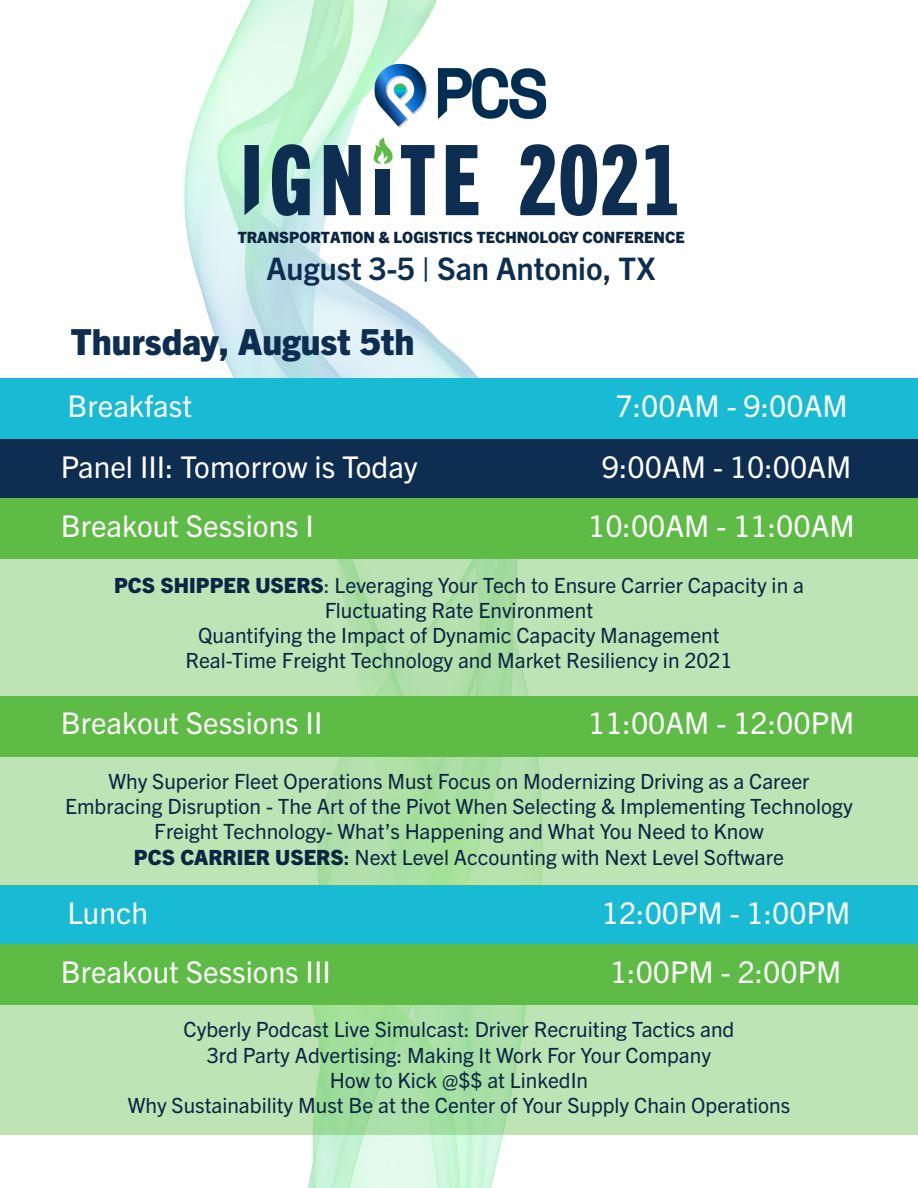
<style>
.page{position:relative;width:918px;height:1188px;background:#fff}
.page>*{position:absolute;margin:0;border:0;box-sizing:border-box;transform-origin:0 0}
.t1{font:800 36px "Trade Gothic Next LT Pro";color:#0d2e50}
.t2{font:700 31.05px "Trade Gothic Next LT Pro";color:#0d2e50}
.t3{font:30px "Trade Gothic Next LT Pro";color:#fff}
.t4{font:21px "Trade Gothic Next LT Pro";color:#0b2543}
.t5{font:800 15.6px "Trade Gothic Next LT Pro";color:#0b2543}
.s1{font-weight:800}
.s2{font-weight:700}
</style>
<div class="page">
<img style="left:0;top:0;width:918px;height:1188px">
<svg style="left:245px;top:145px;width:14px;height:70px"></svg>
<svg style="left:272px;top:144px;width:38px;height:72px;background:#416678"></svg>
<svg style="left:324px;top:145px;width:37px;height:70px;background:#36526e"></svg>
<div style="left:375px;top:169px;width:15px;height:46px;background:#0d2e50"></div>
<svg style="left:401px;top:145px;width:34px;height:70px"></svg>
<svg style="left:446px;top:145px;width:32px;height:70px"></svg>
<svg style="left:520px;top:144px;width:35px;height:71px"></svg>
<svg style="left:561px;top:144px;width:76px;height:72px"></svg>
<svg style="left:646px;top:145px;width:31px;height:70px"></svg>
<svg style="left:373px;top:138px;width:22px;height:26px"></svg>
<img style="left:374px;top:61px;width:173px;height:69px">
<div style="left:0;top:379px;width:918px;height:60px;background:#18bbd3"></div>
<div style="left:0;top:439px;width:918px;height:61px;background:#0d2e50"></div>
<div style="left:0;top:499px;width:918px;height:60px;background:#5dbb46"></div>
<svg style="left:0;top:559px;width:918px;height:137px;background:#bbe3b2"></svg>
<div style="left:0;top:885px;width:918px;height:61px;background:#18bbd3"></div>
<div style="left:0;top:696px;width:918px;height:61px;background:#5dbb46"></div>
<svg style="left:0;top:757px;width:918px;height:129px;background:#b9e2b1"></svg>
<div style="left:0;top:945px;width:918px;height:60px;background:#5dbb46"></div>
<svg style="left:0;top:1005px;width:918px;height:129px;background:#b8e2b0"></svg>
<p class="t5" style="left:238px;top:226px;width:448px">TRANSPORTATION &amp; LOGISTICS TECHNOLOGY CONFERENCE</p>
<h2 class="t2" style="left:266px;top:248px;width:391px">August 3-5 | San Antonio, TX</h2>
<p class="t1" style="left:71px;top:317px;width:345px">Thursday, August 5th</p>
<p class="t3" style="left:68px;top:385px;width:126px">Breakfast</p>
<p class="t3" style="left:616px;top:385px;width:234px">7:00AM - 9:00AM</p>
<p class="t3" style="left:61px;top:446px;width:358px">Panel III: Tomorrow is Today</p>
<p class="t3" style="left:602px;top:446px;width:251px">9:00AM - 10:00AM</p>
<p class="t3" style="left:61px;top:505px;width:255px">Breakout Sessions I</p>
<p class="t3" style="left:588px;top:505px;width:268px">10:00AM - 11:00AM</p>
<p class="t4" style="left:114px;top:571px;width:691px"><span class="s1">PCS SHIPPER USERS</span>: Leveraging Your Tech to Ensure Carrier Capacity in a</p>
<p class="t4" style="left:325px;top:596px;width:270px">Fluctuating Rate Environment</p>
<p class="t4" style="left:198px;top:621px;width:523px">Quantifying the Impact of Dynamic Capacity Management</p>
<p class="t4" style="left:185px;top:646px;width:549px">Real-Time Freight Technology and Market Resiliency in 2021</p>
<p class="t3" style="left:61px;top:703px;width:263px">Breakout Sessions II</p>
<p class="t3" style="left:588px;top:703px;width:268px">11:00AM - 12:00PM</p>
<p class="t4" style="left:108px;top:767px;width:703px">Why Superior Fleet Operations Must Focus on Modernizing Driving as a Career</p>
<p class="t4" style="left:65px;top:792px;width:789px">Embracing Disruption - The Art of the Pivot When Selecting &amp; Implementing Technology</p>
<p class="t4" style="left:154px;top:817px;width:611px">Freight Technology- What’s Happening and What You Need to Know</p>
<p class="t4" style="left:134px;top:842px;width:652px"><span class="s1">PCS CARRIER USERS</span><span class="s2">:</span> Next Level Accounting with Next Level Software</p>
<p class="t3" style="left:68px;top:892px;width:82px">Lunch</p>
<p class="t3" style="left:602px;top:892px;width:250px">12:00PM - 1:00PM</p>
<p class="t3" style="left:61px;top:951px;width:272px">Breakout Sessions III</p>
<p class="t3" style="left:610px;top:951px;width:233px">1:00PM - 2:00PM</p>
<p class="t4" style="left:184px;top:1015px;width:552px">Cyberly Podcast Live Simulcast: Driver Recruiting Tactics and</p>
<p class="t4" style="left:207px;top:1040px;width:506px">3rd Party Advertising: Making It Work For Your Company</p>
<p class="t4" style="left:330px;top:1066px;width:260px">How to Kick @$$ at LinkedIn</p>
<p class="t4" style="left:128px;top:1091px;width:664px">Why Sustainability Must Be at the Center of Your Supply Chain Operations</p>
</div>
